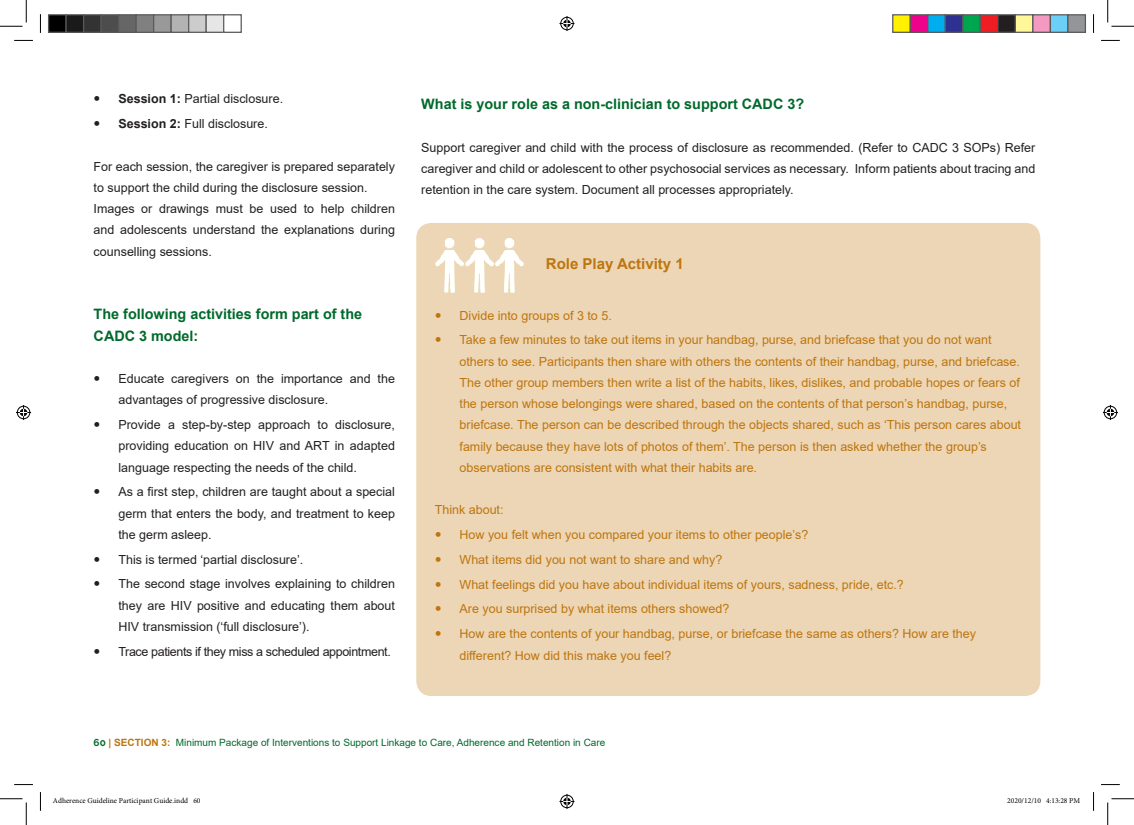
<style>
.page{position:relative;width:1134px;height:825px;background:#fff}
.page>*{position:absolute;margin:0;border:0;box-sizing:border-box;transform-origin:0 0}
.t1{font:700 15px "Arial";color:#be750d}
.t2{font:700 14.38px/21.2px "Arial";color:#006a2b}
.t3{font:12.5px/21.2px "Arial";color:#231f20}
.t4{font:12.5px/24.8px "Arial";color:#be750d}
.t5{font:12.5px "Arial";letter-spacing:-.03em;color:#231f20}
.t6{font:10px "Arial";color:#006a2b}
.t7{font:7.5px "Minion Pro";color:#000}
.s1{font-weight:700}
.s2{font-family:"Raleway";font-weight:700}
.s3{font-weight:700;color:#be750d}
</style>
<div class="page">
<div style="left:416px;top:223px;width:624px;height:473px;background:#ecd6b6;border-radius:15px"></div>
<img style="left:435px;top:238px;width:88px;height:55px">
<svg style="left:14px;top:40px;width:19px;height:1px"></svg>
<svg style="left:1101px;top:40px;width:18px;height:1px"></svg>
<svg style="left:14px;top:784px;width:19px;height:1px"></svg>
<svg style="left:1101px;top:784px;width:18px;height:1px"></svg>
<svg style="left:40px;top:14px;width:1px;height:19px"></svg>
<svg style="left:40px;top:792px;width:1px;height:19px"></svg>
<svg style="left:1093px;top:14px;width:1px;height:19px"></svg>
<svg style="left:1093px;top:792px;width:1px;height:19px"></svg>
<svg style="left:0;top:0;width:27px;height:27px"></svg>
<svg style="left:0;top:798px;width:27px;height:27px"></svg>
<svg style="left:1107px;top:0;width:26px;height:27px"></svg>
<svg style="left:1107px;top:798px;width:26px;height:27px"></svg>
<svg style="left:559px;top:16px;width:15px;height:15px"></svg>
<svg style="left:559px;top:794px;width:15px;height:15px"></svg>
<svg style="left:16px;top:405px;width:15px;height:15px"></svg>
<svg style="left:1102px;top:405px;width:15px;height:15px"></svg>
<div style="left:49px;top:15px;width:17px;height:17px;background:#000"></div>
<div style="left:48px;top:14px;width:19px;height:19px;border:1px solid #595959"></div>
<div style="left:66px;top:15px;width:18px;height:17px;background:#1a1a1a"></div>
<div style="left:65px;top:14px;width:19px;height:19px;border:1px solid #595959"></div>
<div style="left:84px;top:15px;width:17px;height:17px;background:#333"></div>
<div style="left:83px;top:14px;width:19px;height:19px;border:1px solid #595959"></div>
<div style="left:101px;top:15px;width:18px;height:17px;background:#4d4d4d"></div>
<div style="left:100px;top:14px;width:19px;height:19px;border:1px solid #595959"></div>
<div style="left:119px;top:15px;width:17px;height:17px;background:#666"></div>
<div style="left:118px;top:14px;width:19px;height:19px;border:1px solid #595959"></div>
<div style="left:136px;top:15px;width:18px;height:17px;background:#808080"></div>
<div style="left:135px;top:14px;width:19px;height:19px;border:1px solid #595959"></div>
<div style="left:154px;top:15px;width:17px;height:17px;background:#999"></div>
<div style="left:153px;top:14px;width:19px;height:19px;border:1px solid #595959"></div>
<div style="left:171px;top:15px;width:18px;height:17px;background:#b3b3b3"></div>
<div style="left:170px;top:14px;width:19px;height:19px;border:1px solid #595959"></div>
<div style="left:189px;top:15px;width:17px;height:17px;background:#ccc"></div>
<div style="left:188px;top:14px;width:19px;height:19px;border:1px solid #595959"></div>
<div style="left:206px;top:15px;width:18px;height:17px;background:#e6e6e6"></div>
<div style="left:205px;top:14px;width:19px;height:19px;border:1px solid #595959"></div>
<div style="left:223px;top:14px;width:19px;height:19px;border:1px solid #595959"></div>
<div style="left:892px;top:15px;width:18px;height:17px;background:#fff101"></div>
<div style="left:892px;top:14px;width:18px;height:19px;border:1px solid #595959"></div>
<div style="left:910px;top:15px;width:17px;height:17px;background:#ed028c"></div>
<div style="left:909px;top:14px;width:19px;height:19px;border:1px solid #595959"></div>
<div style="left:927px;top:15px;width:18px;height:17px;background:#00aeef"></div>
<div style="left:927px;top:14px;width:18px;height:19px;border:1px solid #595959"></div>
<div style="left:945px;top:15px;width:17px;height:17px;background:#2e3092"></div>
<div style="left:944px;top:14px;width:19px;height:19px;border:1px solid #595959"></div>
<div style="left:962px;top:15px;width:18px;height:17px;background:#00a54f"></div>
<div style="left:962px;top:14px;width:18px;height:19px;border:1px solid #595959"></div>
<div style="left:980px;top:15px;width:17px;height:17px;background:#ee1d23"></div>
<div style="left:979px;top:14px;width:19px;height:19px;border:1px solid #595959"></div>
<div style="left:997px;top:15px;width:18px;height:17px;background:#231f20"></div>
<div style="left:997px;top:14px;width:18px;height:19px;border:1px solid #595959"></div>
<div style="left:1015px;top:15px;width:17px;height:17px;background:#fff79a"></div>
<div style="left:1014px;top:14px;width:19px;height:19px;border:1px solid #595959"></div>
<div style="left:1032px;top:15px;width:18px;height:17px;background:#f499c2"></div>
<div style="left:1032px;top:14px;width:18px;height:19px;border:1px solid #595959"></div>
<div style="left:1050px;top:15px;width:17px;height:17px;background:#6bcff6"></div>
<div style="left:1049px;top:14px;width:19px;height:19px;border:1px solid #595959"></div>
<div style="left:1067px;top:15px;width:18px;height:17px;background:#939598"></div>
<div style="left:1067px;top:14px;width:18px;height:19px;border:1px solid #595959"></div>
<p class="t3" style="left:118px;top:86px;width:166px;line-height:24.8px"><span class="s1">Session 1:</span> Partial disclosure.<br><span class="s1">Session 2:</span> Full disclosure.</p>
<p class="t3" style="left:94px;top:155px;width:303px">For each session, the caregiver is prepared separately to support the child during the disclosure session.<br>Images or drawings must be used to help children and adolescents understand the explanations during counselling sessions.</p>
<p class="t2" style="left:94px;top:304px;width:270px">The following activities form part of the<br>CADC 3 model:</p>
<p class="t3" style="left:118px;top:368px;width:278px">Educate caregivers on the importance and the advantages of progressive disclosure.</p>
<p class="t3" style="left:118px;top:414px;width:278px;text-align:justify">Provide a step-by-step approach to disclosure, providing education on HIV and ART in adapted language respecting the needs of the child.</p>
<p class="t3" style="left:118px;top:481px;width:278px;text-align:justify">As a first step, children are taught about a special germ that enters the body, and treatment to keep the germ asleep.</p>
<p class="t3" style="left:118px;top:547px;width:278px;line-height:24.8px">This is termed ‘partial disclosure’.<br>The second stage involves explaining to children</p>
<p class="t3" style="left:118px;top:595px;width:278px">they are HIV positive and educating them about<br>HIV transmission (‘full disclosure’).</p>
<p class="t5" style="left:118px;top:643px;width:274px">Trace patients if they miss a scheduled appointment.</p>
<p class="t2" style="left:421px;top:94px;width:384px">What is your role as a non-clinician to support CADC 3?</p>
<p class="t3" style="left:421px;top:136px;width:615px;text-align:justify">Support caregiver and child with the process of disclosure as recommended. (Refer to CADC 3 SOPs) Refer caregiver and child or adolescent to other psychosocial services as necessary. Inform patients about tracing and retention in the care system. Document all processes appropriately.</p>
<p class="t1" style="left:546px;top:253px;width:139px">Role Play Activity 1</p>
<p class="t4" style="left:459px;top:303px;width:533px">Divide into groups of 3 to 5.<br>Take a few minutes to take out items in your handbag, purse, and briefcase that you do not want</p>
<p class="t4" style="left:459px;top:350px;width:563px;line-height:21.2px">others to see. Participants then share with others the contents of their handbag, purse, and briefcase.<br>The other group members then write a list of the habits, likes, dislikes, and probable hopes or fears of the person whose belongings were shared, based on the contents of that person’s handbag, purse, briefcase. The person can be described through the objects shared, such as ‘This person cares about family because they have lots of photos of them’. The person is then asked whether the group’s observations are consistent with what their habits are.</p>
<p class="t4" style="left:459px;top:497px;width:518px;text-indent:-25px">Think about:<br>How you felt when you compared your items to other people’s?<br>What items did you not want to share and why?<br>What feelings did you have about individual items of yours, sadness, pride, etc.?<br>Are you surprised by what items others showed?<br>How are the contents of your handbag, purse, or briefcase the same as others? How are they</p>
<p class="t4" style="left:459px;top:643px;width:213px">different? How did this make you feel?</p>
<p class="t6" style="left:94px;top:735px;width:513px"><span class="s2">60</span> <span class="s3">| SECTION 3:</span> Minimum Package of Interventions to Support Linkage to Care, Adherence and Retention in Care</p>
<p class="t7" style="left:53px;top:796px;width:149px">Adherence Guideline Participant Guide.indd 60</p>
<p class="t7" style="left:1007px;top:796px;width:74px">2020/12/10 4:13:28 PM</p>
</div>
